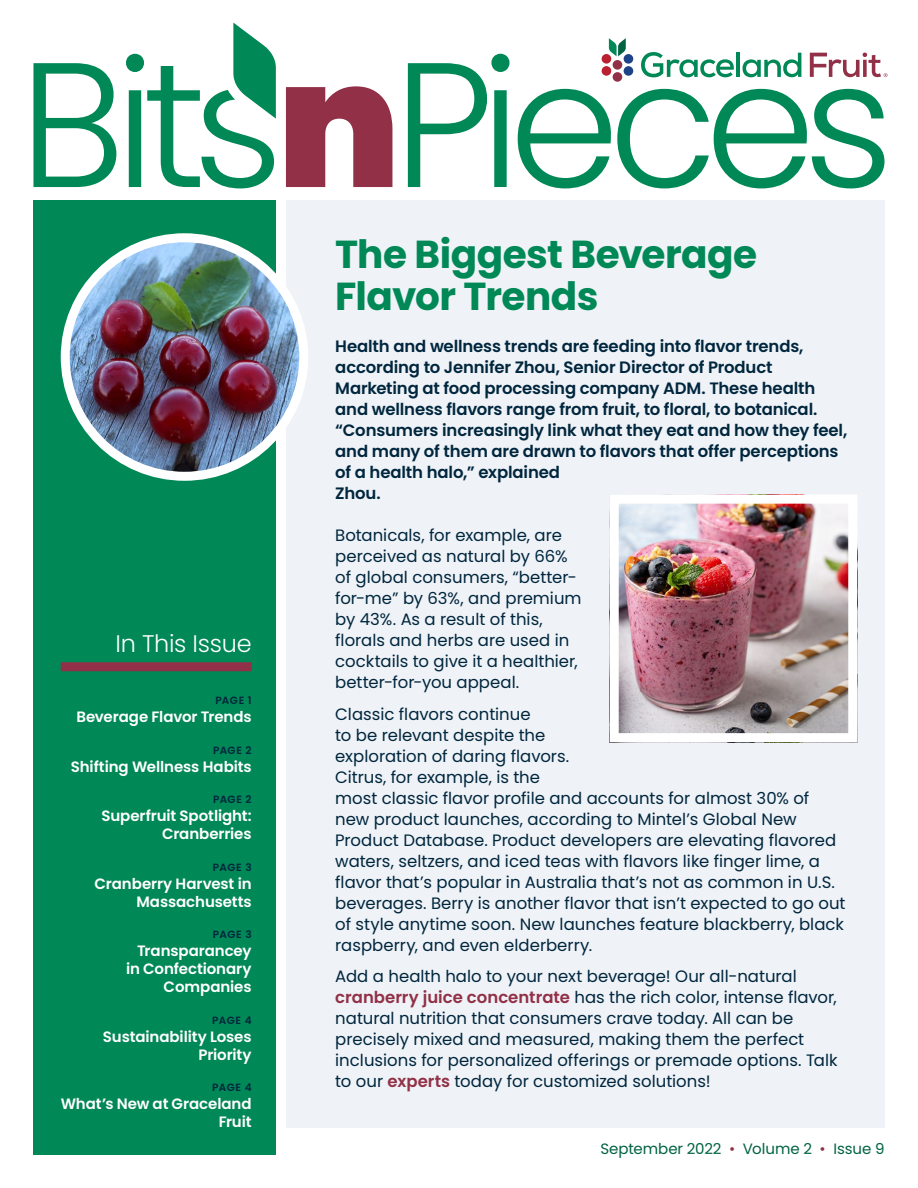
<style>
.page{position:relative;width:918px;height:1188px;background:#fff}
.page>*{position:absolute;margin:0;border:0;box-sizing:border-box;transform-origin:0 0}
.t1{font:700 39px/42px "Poppins";letter-spacing:-.015em;color:#008856}
.t2{font:300 24px "Poppins";letter-spacing:-.01em;color:#fff}
.t3{font:16.5px/21px "Poppins";color:#00263e}
.t4{font:600 16.5px/21px "Poppins";letter-spacing:-.01em;color:#00263e}
.t5{font:600 15px/18px "Poppins";letter-spacing:-.005em;color:#fff;text-align:right}
.t6{font:15px "Poppins";letter-spacing:-.005em;color:#016341}
.t7{font:600 10.5px "Poppins";letter-spacing:.035em;color:#00263e}
.s1{font-weight:600;color:#913047}
.s2{color:#913047}
</style>
<div class="page">
<div style="left:286px;top:200px;width:599px;height:927px;background:#eff2f6"></div>
<div style="left:33px;top:200px;width:243px;height:954px;background:#008856"></div>
<svg style="left:518px;top:89px;width:93px;height:99px"></svg>
<svg style="left:617px;top:89px;width:268px;height:99px"></svg>
<svg style="left:33px;top:63px;width:83px;height:124px"></svg>
<svg style="left:286px;top:86px;width:106px;height:101px"></svg>
<svg style="left:126px;top:23px;width:150px;height:165px"></svg>
<svg style="left:408px;top:54px;width:102px;height:133px"></svg>
<svg style="left:609px;top:38px;width:17px;height:18px"></svg>
<div style="left:624px;top:54px;width:9px;height:10px;background:#1f4387;border-radius:50%"></div>
<div style="left:624px;top:66px;width:9px;height:10px;background:#1f4387;border-radius:50%"></div>
<div style="left:613px;top:60px;width:9px;height:10px;background:#913047;border-radius:50%"></div>
<div style="left:613px;top:72px;width:9px;height:10px;background:#913047;border-radius:50%"></div>
<div style="left:602px;top:54px;width:9px;height:10px;background:#bb2031;border-radius:50%"></div>
<div style="left:602px;top:66px;width:9px;height:10px;background:#bb2031;border-radius:50%"></div>
<svg style="left:641px;top:52px;width:93px;height:25px"></svg>
<hr style="left:736px;top:53px;width:4px;height:24px;background:#008856">
<svg style="left:743px;top:53px;width:58px;height:24px"></svg>
<svg style="left:810px;top:52px;width:78px;height:25px"></svg>
<img style="left:65px;top:238px;width:239px;height:238px;border-radius:119px">
<div style="left:61px;top:233px;width:247px;height:248px;border:9px solid #fff;border-radius:50%"></div>
<div style="left:61px;top:662px;width:191px;height:9px;background:#913047"></div>
<img style="left:620px;top:505px;width:227px;height:227px">
<div style="left:610px;top:495px;width:247px;height:247px;border:9px solid #fff"></div>
<h2 class="t2" style="left:116px;top:629px;width:137px">In This Issue</h2>
<p class="t7" style="left:215px;top:694px;width:38px">PAGE 1</p>
<p class="t5" style="left:76px;top:708px;width:177px">Beverage Flavor Trends</p>
<p class="t7" style="left:213px;top:744px;width:40px">PAGE 2</p>
<p class="t5" style="left:71px;top:758px;width:182px">Shifting Wellness Habits</p>
<p class="t7" style="left:213px;top:793px;width:40px">PAGE 2</p>
<p class="t5" style="left:101px;top:807px;width:152px">Superfruit Spotlight:<br>Cranberries</p>
<p class="t7" style="left:213px;top:861px;width:40px">PAGE 3</p>
<p class="t5" style="left:95px;top:875px;width:159px">Cranberry Harvest in<br>Massachusetts</p>
<p class="t7" style="left:213px;top:928px;width:40px">PAGE 3</p>
<p class="t5" style="left:126px;top:942px;width:127px">Transparancey in Confectionary<br>Companies</p>
<p class="t7" style="left:212px;top:1014px;width:41px">PAGE 4</p>
<p class="t5" style="left:103px;top:1028px;width:150px">Sustainability Loses<br>Priority</p>
<p class="t7" style="left:212px;top:1081px;width:41px">PAGE 4</p>
<p class="t5" style="left:61px;top:1095px;width:192px">What’s New at Graceland<br>Fruit</p>
<h1 class="t1" style="left:335px;top:234px;width:424px">The Biggest Beverage<br>Flavor Trends</h1>
<p class="t4" style="left:335px;top:336px;width:514px">Health and wellness trends are feeding into flavor trends, according to Jennifer Zhou, Senior Director of Product Marketing at food processing company ADM. These health and wellness flavors range from fruit, to floral, to botanical. “Consumers increasingly link what they eat and how they feel, and many of them are drawn to flavors that offer perceptions of a health halo,” explained<br>Zhou.</p>
<p class="t3" style="left:335px;top:525px;width:248px">Botanicals, for example, are perceived as natural by 66% of global consumers, “better&shy;for-me” by 63%, and premium by 43%. As a result of this, florals and herbs are used in cocktails to give it a healthier, better-for-you appeal.</p>
<p class="t3" style="left:335px;top:704px;width:512px">Classic flavors continue<br>to be relevant despite the<br>exploration of daring flavors.<br>Citrus, for example, is the<br>most classic flavor profile and accounts for almost 30% of new product launches, according to Mintel’s Global New Product Database. Product developers are elevating flavored waters, seltzers, and iced teas with flavors like finger lime, a flavor that’s popular in Australia that’s not as common in U.S. beverages. Berry is another flavor that isn’t expected to go out of style anytime soon. New launches feature blackberry, black raspberry, and even elderberry.</p>
<p class="t3" style="left:335px;top:966px;width:504px">Add a health halo to your next beverage! Our all-natural <span class="s1">cranberry juice concentrate</span> has the rich color, intense flavor, natural nutrition that consumers crave today. All can be precisely mixed and measured, making them the perfect inclusions for personalized offerings or premade options. Talk to our <span class="s1">experts</span> today for customized solutions!</p>
<p class="t6" style="left:601px;top:1140px;width:285px">September 2022 <span class="s2">•</span> Volume 2 <span class="s2">•</span> Issue 9</p>
</div>
